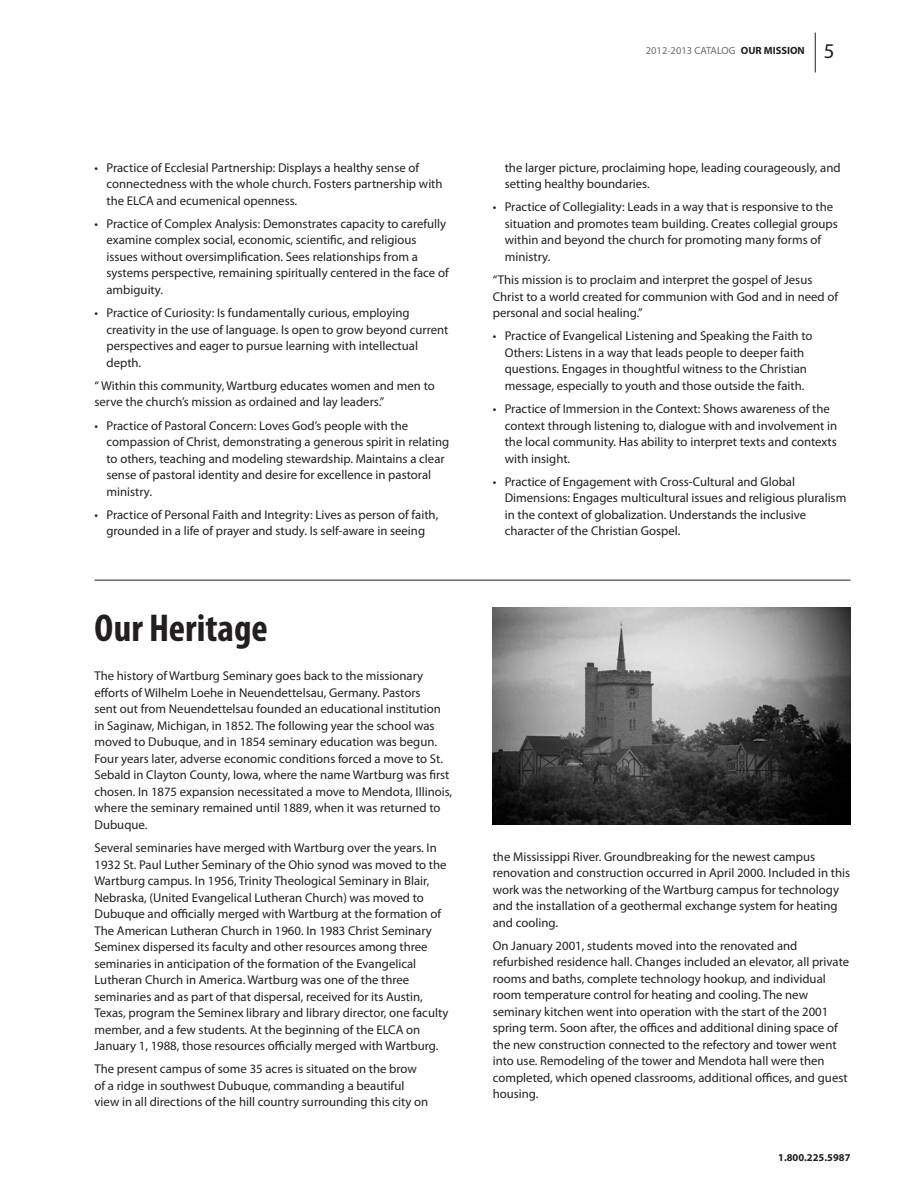
<style>
.page{position:relative;width:918px;height:1188px;background:#fff}
.page>*{position:absolute;margin:0;border:0;box-sizing:border-box;transform-origin:0 0}
.Large_Header_26pt{font:700 condensed 39px "Myriad Pro";color:#231f20}
.t1{font:21px "Myriad Pro";color:#231f20}
.Body_Copy_8_5_11{font:12.75px/16.5px "Myriad Pro";color:#231f20}
.t2{font:10.5px "Myriad Pro";color:#6c6d70}
.t3{font:700 10.5px "Myriad Pro";color:#231f20}
.s1{font-weight:700;color:#231f20}
</style>
<div class="page">
<hr style="left:815px;top:33px;width:1px;height:39px;background:#231f20">
<hr style="left:94px;top:580px;width:756px;height:1px;background:#231f20">
<img style="left:493px;top:608px;width:357px;height:216px">
<p class="t2" style="left:646px;top:44px;width:160px">2012-2013 CATALOG <span class="s1">OUR MISSION</span></p>
<h2 class="t1" style="left:824px;top:38px;width:12px">5</h2>
<p class="Body_Copy_8_5_11" style="left:106px;top:159px;width:338px;text-indent:-12px">• Practice of Ecclesial Partnership: Displays a healthy sense of connectedness with the whole church. Fosters partnership with the ELCA and ecumenical openness.</p>
<p class="Body_Copy_8_5_11" style="left:106px;top:215px;width:344px;text-indent:-12px">• Practice of Complex Analysis: Demonstrates capacity to carefully examine complex social, economic, scientific, and religious issues without oversimplification. Sees relationships from a systems perspective, remaining spiritually centered in the face of ambiguity.</p>
<p class="Body_Copy_8_5_11" style="left:106px;top:304px;width:343px;text-indent:-12px">• Practice of Curiosity: Is fundamentally curious, employing creativity in the use of language. Is open to grow beyond current perspectives and eager to pursue learning with intellectual depth.</p>
<p class="Body_Copy_8_5_11" style="left:94px;top:377px;width:342px">“ Within this community, Wartburg educates women and men to serve the church’s mission as ordained and lay leaders.”</p>
<p class="Body_Copy_8_5_11" style="left:106px;top:417px;width:344px;text-indent:-12px">• Practice of Pastoral Concern: Loves God’s people with the compassion of Christ, demonstrating a generous spirit in relating to others, teaching and modeling stewardship. Maintains a clear sense of pastoral identity and desire for excellence in pastoral ministry.</p>
<p class="Body_Copy_8_5_11" style="left:94px;top:506px;width:345px;text-align:center">• Practice of Personal Faith and Integrity: Lives as person of faith, grounded in a life of prayer and study. Is self-aware in seeing</p>
<p class="Large_Header_26pt" style="left:94px;top:603px;width:175px">Our Heritage</p>
<p class="Body_Copy_8_5_11" style="left:94px;top:668px;width:359px">The history of Wartburg Seminary goes back to the missionary efforts of Wilhelm Loehe in Neuendettelsau, Germany. Pastors<br>sent out from Neuendettelsau founded an educational institution in Saginaw, Michigan, in 1852. The following year the school was moved to Dubuque, and in 1854 seminary education was begun.<br>Four years later, adverse economic conditions forced a move to St.<br>Sebald in Clayton County, Iowa, where the name Wartburg was first chosen. In 1875 expansion necessitated a move to Mendota, Illinois, where the seminary remained until 1889, when it was returned to Dubuque.</p>
<p class="Body_Copy_8_5_11" style="left:94px;top:839px;width:355px">Several seminaries have merged with Wartburg over the years. In 1932 St. Paul Luther Seminary of the Ohio synod was moved to the Wartburg campus. In 1956, Trinity Theological Seminary in Blair, Nebraska, (United Evangelical Lutheran Church) was moved to Dubuque and officially merged with Wartburg at the formation of The American Lutheran Church in 1960. In 1983 Christ Seminary Seminex dispersed its faculty and other resources among three seminaries in anticipation of the formation of the Evangelical Lutheran Church in America. Wartburg was one of the three seminaries and as part of that dispersal, received for its Austin, Texas, program the Seminex library and library director, one faculty member, and a few students. At the beginning of the ELCA on January 1, 1988, those resources officially merged with Wartburg.</p>
<p class="Body_Copy_8_5_11" style="left:94px;top:1061px;width:335px">The present campus of some 35 acres is situated on the brow of a ridge in southwest Dubuque, commanding a beautiful view in all directions of the hill country surrounding this city on</p>
<p class="Body_Copy_8_5_11" style="left:505px;top:159px;width:337px">the larger picture, proclaiming hope, leading courageously, and setting healthy boundaries.</p>
<p class="Body_Copy_8_5_11" style="left:505px;top:199px;width:335px;text-indent:-12px">• Practice of Collegiality: Leads in a way that is responsive to the situation and promotes team building. Creates collegial groups within and beyond the church for promoting many forms of ministry.</p>
<p class="Body_Copy_8_5_11" style="left:493px;top:271px;width:347px">“This mission is to proclaim and interpret the gospel of Jesus<br>Christ to a world created for communion with God and in need of personal and social healing.”</p>
<p class="Body_Copy_8_5_11" style="left:493px;top:328px;width:321px;text-align:center">• Practice of Evangelical Listening and Speaking the Faith to Others: Listens in a way that leads people to deeper faith questions. Engages in thoughtful witness to the Christian message, especially to youth and those outside the faith.</p>
<p class="Body_Copy_8_5_11" style="left:505px;top:400px;width:334px;text-indent:-12px">• Practice of Immersion in the Context: Shows awareness of the context through listening to, dialogue with and involvement in the local community. Has ability to interpret texts and contexts with insight.</p>
<p class="Body_Copy_8_5_11" style="left:505px;top:473px;width:343px;text-indent:-12px">• Practice of Engagement with Cross-Cultural and Global Dimensions: Engages multicultural issues and religious pluralism in the context of globalization. Understands the inclusive character of the Christian Gospel.</p>
<p class="Body_Copy_8_5_11" style="left:493px;top:848px;width:359px">the Mississippi River. Groundbreaking for the newest campus renovation and construction occurred in April 2000. Included in this work was the networking of the Wartburg campus for technology and the installation of a geothermal exchange system for heating and cooling.</p>
<p class="Body_Copy_8_5_11" style="left:493px;top:937px;width:358px">On January 2001, students moved into the renovated and refurbished residence hall. Changes included an elevator, all private rooms and baths, complete technology hookup, and individual room temperature control for heating and cooling. The new seminary kitchen went into operation with the start of the 2001 spring term. Soon after, the offices and additional dining space of the new construction connected to the refectory and tower went into use. Remodeling of the tower and Mendota hall were then completed, which opened classrooms, additional offices, and guest housing.</p>
<p class="t3" style="left:778px;top:1151px;width:74px">1.800.225.5987</p>
</div>
